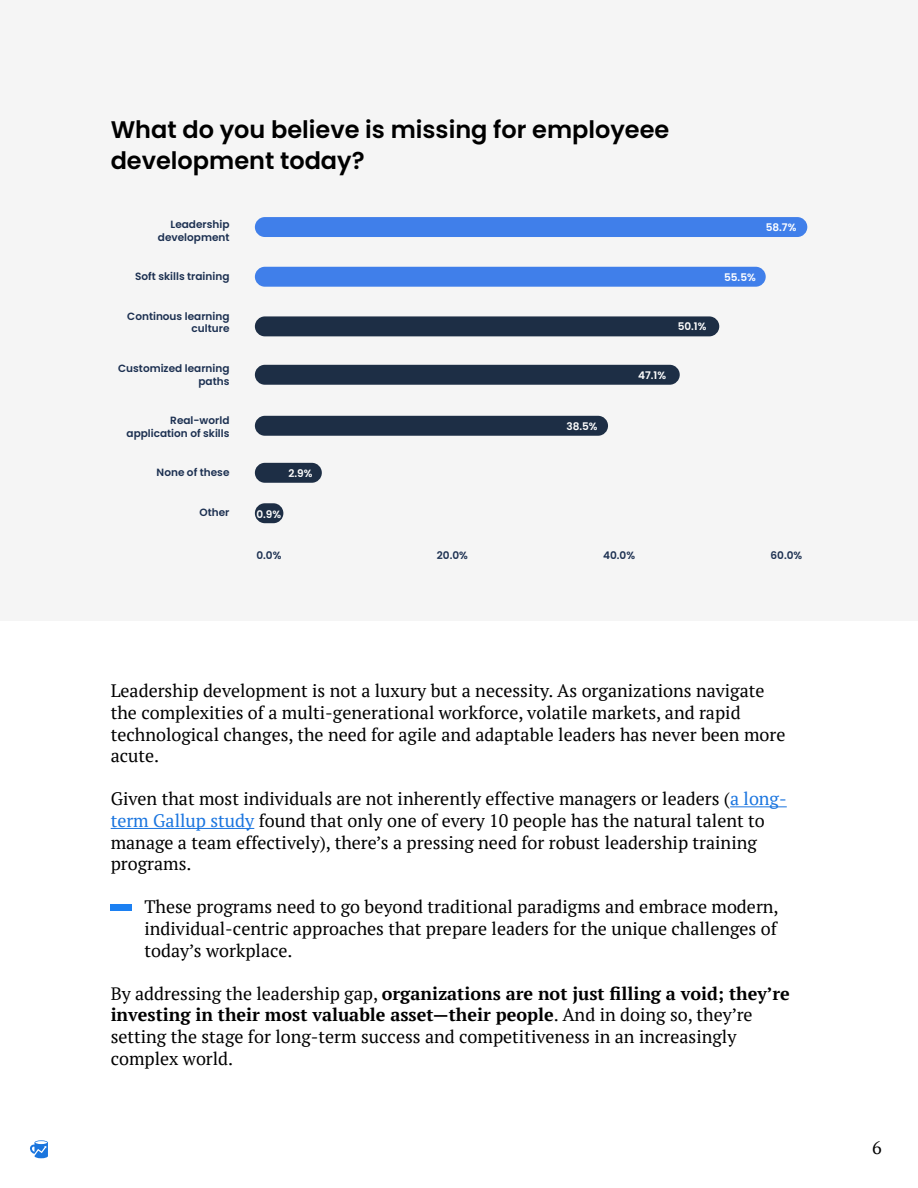
<style>
.page{position:relative;width:918px;height:1188px;background:#fff}
.page>*{position:absolute;margin:0;border:0;box-sizing:border-box;transform-origin:0 0}
.t1{font:600 24px/31.5px "Poppins";color:#000}
.t2{font:18px/21.6px "PT Serif";color:#000}
.t3{font:600 10.5px/12.6px "Poppins";color:#1c3051;text-align:right}
.t4{font:600 10.5px "Poppins";color:#fff}
.s1{color:#1a75df}
.s2{font-weight:700}
</style>
<div class="page">
<div style="left:0;top:0;width:918px;height:620px;background:#f5f5f5"></div>
<hr style="left:730px;top:806px;width:57px;height:1px;background:#1a75df">
<hr style="left:111px;top:828px;width:143px;height:1px;background:#1a75df">
<div style="left:255px;top:217px;width:552px;height:20px;background:#407fea;border-radius:10px"></div>
<div style="left:255px;top:267px;width:511px;height:20px;background:#407fea;border-radius:10px"></div>
<div style="left:255px;top:316px;width:464px;height:20px;background:#1d2e45;border-radius:10px"></div>
<div style="left:255px;top:365px;width:425px;height:20px;background:#1d2e45;border-radius:10px"></div>
<div style="left:255px;top:416px;width:353px;height:20px;background:#1d2e45;border-radius:10px"></div>
<div style="left:255px;top:463px;width:67px;height:20px;background:#1d2e45;border-radius:10px"></div>
<div style="left:255px;top:503px;width:28px;height:20px;background:#1d2e45;border-radius:10px"></div>
<svg style="left:30px;top:1140px;width:18px;height:18px"></svg>
<div style="left:111px;top:904px;width:21px;height:7px;background:#1c80f2"></div>
<h1 class="t1" style="left:111px;top:113px;width:560px">What do you believe is missing for employeee development today?</h1>
<p class="t3" style="left:158px;top:218px;width:73px">Leadership development</p>
<p class="t3" style="left:135px;top:270px;width:96px">Soft skills training</p>
<p class="t3" style="left:127px;top:310px;width:104px">Continous learning culture</p>
<p class="t3" style="left:118px;top:362px;width:113px">Customized learning paths</p>
<p class="t3" style="left:127px;top:414px;width:104px">Real-world application of skills</p>
<p class="t3" style="left:157px;top:467px;width:74px">None of these</p>
<p class="t3" style="left:200px;top:506px;width:31px">Other</p>
<p class="t4" style="left:288px;top:467px;width:26px">2.9%</p>
<p class="t4" style="left:256px;top:508px;width:26px">0.9%</p>
<p class="t4" style="left:566px;top:420px;width:33px">38.5%</p>
<p class="t4" style="left:678px;top:321px;width:30px">50.1%</p>
<p class="t4" style="left:638px;top:369px;width:29px">47.1%</p>
<p class="t4" style="left:766px;top:221px;width:32px">58.7%</p>
<p class="t4" style="left:724px;top:271px;width:33px">55.5%</p>
<p class="t3" style="left:256px;top:549px;width:27px">0.0%</p>
<p class="t3" style="left:437px;top:549px;width:33px">20.0%</p>
<p class="t3" style="left:603px;top:549px;width:33px">40.0%</p>
<p class="t3" style="left:771px;top:549px;width:33px">60.0%</p>
<p class="t2" style="left:111px;top:680px;width:676px">Leadership development is not a luxury but a necessity. As organizations navigate the complexities of a multi-generational workforce, volatile markets, and rapid technological changes, the need for agile and adaptable leaders has never been more acute.</p>
<p class="t2" style="left:111px;top:788px;width:678px">Given that most individuals are not inherently effective managers or leaders (<span class="s1">a long&shy;term Gallup study</span> found that only one of every 10 people has the natural talent to manage a team effectively), there’s a pressing need for robust leadership training programs.</p>
<p class="t2" style="left:144px;top:896px;width:636px;text-align:justify">These programs need to go beyond traditional paradigms and embrace modern, individual-centric approaches that prepare leaders for the unique challenges of today’s workplace.</p>
<p class="t2" style="left:111px;top:983px;width:681px">By addressing the leadership gap, <span class="s2">organizations are not just filling a void; they’re investing in their most valuable asset—their people</span>. And in doing so, they’re setting the stage for long-term success and competitiveness in an increasingly complex world.</p>
<p class="t2" style="left:872px;top:1137px;width:11px">6</p>
</div>
